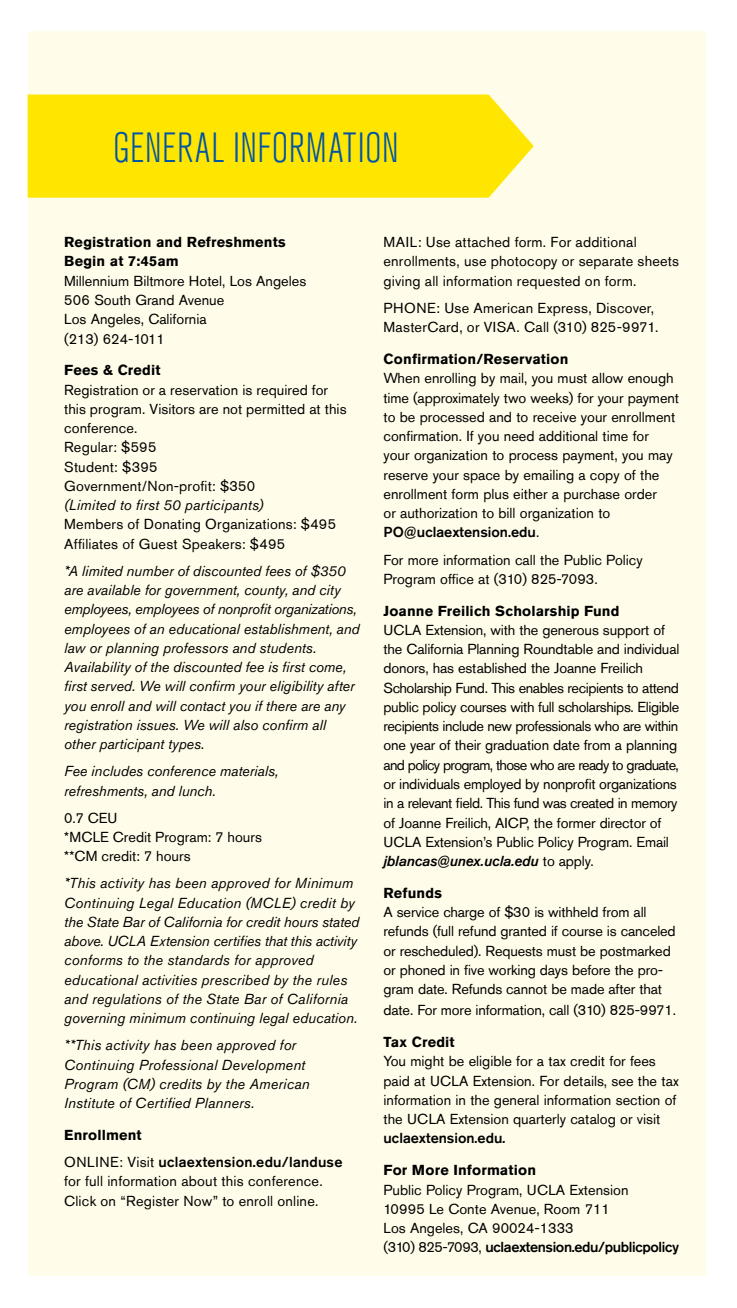
<style>
.page{position:relative;width:737px;height:1308px;background:#fff}
.page>*{position:absolute;margin:0;border:0;box-sizing:border-box;transform-origin:0 0}
.t1{font:300 condensed 42px "Akzidenz Grotesk Std";letter-spacing:.015em;color:#0054a6}
.gen_info_text{font:14.35px/19.2px "Akzidenz Grotesk Std";letter-spacing:-.01em;color:#000}
.NEW__sched_main{font:italic 14.35px/19.2px "Akzidenz Grotesk Std";color:#000}
.NEW__sched_main-2{font:14.35px/19.2px "Akzidenz Grotesk Std";letter-spacing:.015em;color:#000}
.NEW__sched_main_head{font:700 14.35px/19.2px "Akzidenz Grotesk Std";letter-spacing:.01em;color:#000}
.gen_info_text_4bfr{font:14.35px/19.2px "Akzidenz Grotesk Std";color:#000}
.gen_info_text-2{font:500 14.35px "Akzidenz Grotesk Std";letter-spacing:-.025em;color:#000}
.s1{font-style:normal}
.s2{font-weight:500}
.s3{font-weight:500;font-style:italic}
.s4{font-weight:400}
</style>
<div class="page">
<div style="left:28px;top:32px;width:677px;height:1244px;background:#fffde9"></div>
<div style="left:28px;top:94px;width:505px;height:104px;background:#ffe600"></div>
<p class="t1" style="left:113px;top:125px;width:287px">GENERAL INFORMATION</p>
<p class="NEW__sched_main_head" style="left:64px;top:232px;width:223px">Registration and Refreshments<br>Begin at 7:45am</p>
<p class="gen_info_text" style="left:64px;top:271px;width:243px">Millennium Biltmore Hotel, Los Angeles<br>506 South Grand Avenue<br>Los Angeles, California<br>(213) 624-1011</p>
<p class="NEW__sched_main_head" style="left:64px;top:361px;width:98px">Fees &amp; Credit</p>
<p class="NEW__sched_main-2" style="left:64px;top:380px;width:284px">Registration or a reservation is required for this program. Visitors are not permitted at this conference.</p>
<p class="NEW__sched_main-2" style="left:64px;top:437px;width:94px">Regular: $595</p>
<p class="NEW__sched_main-2" style="left:64px;top:457px;width:95px">Student: $395</p>
<p class="NEW__sched_main" style="left:64px;top:476px;width:200px"><span class="s1">Government/Non-profit: $350 </span>(Limited to first 50 participants)</p>
<p class="NEW__sched_main-2" style="left:64px;top:514px;width:273px">Members of Donating Organizations: $495</p>
<p class="NEW__sched_main-2" style="left:64px;top:534px;width:222px">Affiliates of Guest Speakers: $495</p>
<p class="NEW__sched_main" style="left:64px;top:561px;width:297px">*A limited number of discounted fees of $350 are available for government, county, and city employees, employees of nonprofit organizations, employees of an educational establishment, and law or planning professors and students.<br>Availability of the discounted fee is first come, first served. We will confirm your eligibility after you enroll and will contact you if there are any registration issues. We will also confirm all other participant types.</p>
<p class="NEW__sched_main" style="left:64px;top:761px;width:216px">Fee includes conference materials, refreshments, and lunch.</p>
<p class="NEW__sched_main-2" style="left:64px;top:808px;width:199px">0.7 CEU<br>*MCLE Credit Program: 7 hours **CM credit: 7 hours</p>
<p class="NEW__sched_main" style="left:64px;top:873px;width:296px">*This activity has been approved for Minimum Continuing Legal Education (MCLE) credit by the State Bar of California for credit hours stated above. UCLA Extension certifies that this activity conforms to the standards for approved educational activities prescribed by the rules and regulations of the State Bar of California governing minimum continuing legal education.</p>
<p class="NEW__sched_main" style="left:64px;top:1035px;width:247px">**This activity has been approved for Continuing Professional Development Program (CM) credits by the American Institute of Certified Planners.</p>
<p class="NEW__sched_main_head" style="left:64px;top:1125px;width:79px">Enrollment</p>
<p class="NEW__sched_main-2" style="left:64px;top:1152px;width:280px">ONLINE: Visit <span class="s2">uclaextension.edu/landuse </span>for full information about this conference.<br>Click on “Register Now” to enroll online.</p>
<p class="NEW__sched_main-2" style="left:383px;top:232px;width:297px">MAIL: Use attached form. For additional enrollments, use photocopy or separate sheets giving all information requested on form.</p>
<p class="NEW__sched_main-2" style="left:383px;top:298px;width:276px">PHONE: Use American Express, Discover,<br>MasterCard, or VISA. Call (310) 825-9971.</p>
<p class="NEW__sched_main_head" style="left:383px;top:349px;width:186px">Confirmation/Reservation</p>
<p class="gen_info_text" style="left:383px;top:368px;width:297px">When enrolling by mail, you must allow enough time (approximately two weeks) for your payment to be processed and to receive your enrollment confirmation. If you need additional time for<br>your organization to process payment, you may reserve your space by emailing a copy of the enrollment form plus either a purchase order<br>or authorization to bill organization to <span class="s2">PO@uclaextension.edu</span>.</p>
<p class="gen_info_text_4bfr" style="left:383px;top:549px;width:260px">For more information call the Public Policy<br>Program office at (310) 825-7093.</p>
<p class="NEW__sched_main_head" style="left:383px;top:601px;width:237px">Joanne Freilich Scholarship Fund</p>
<p class="gen_info_text" style="left:383px;top:620px;width:297px">UCLA Extension, with the generous support of the California Planning Roundtable and individual donors, has established the Joanne Freilich Scholarship Fund. This enables recipients to attend public policy courses with full scholarships. Eligible recipients include new professionals who are within one year of their graduation date from a planning and policy program, those who are ready to graduate, or individuals employed by nonprofit organizations in a relevant field. This fund was created in memory of Joanne Freilich, AICP, the former director of UCLA Extension’s Public Policy Program. Email <span class="s3">jblancas@unex.ucla.edu</span> to apply.</p>
<p class="NEW__sched_main_head" style="left:383px;top:883px;width:60px">Refunds</p>
<p class="gen_info_text" style="left:383px;top:902px;width:293px">A service charge of $30 is withheld from all refunds (full refund granted if course is canceled or rescheduled). Requests must be postmarked or phoned in five working days before the pro&shy;gram date. Refunds cannot be made after that</p>
<p class="gen_info_text" style="left:383px;top:1000px;width:294px">date. For more information, call (310) 825-9971.</p>
<p class="NEW__sched_main_head" style="left:383px;top:1032px;width:73px">Tax Credit</p>
<p class="gen_info_text" style="left:383px;top:1051px;width:297px">You might be eligible for a tax credit for fees paid at UCLA Extension. For details, see the tax information in the general information section of the UCLA Extension quarterly catalog or visit <span class="s2">uclaextension.edu</span><span class="s3">.</span></p>
<p class="NEW__sched_main_head" style="left:383px;top:1160px;width:154px">For More Information</p>
<p class="gen_info_text" style="left:383px;top:1179px;width:246px">Public Policy Program, UCLA Extension</p>
<p class="gen_info_text" style="left:383px;top:1198px;width:228px">10995 Le Conte Avenue, Room 711</p>
<p class="gen_info_text" style="left:383px;top:1218px;width:191px">Los Angeles, CA 90024-1333</p>
<p class="gen_info_text-2" style="left:383px;top:1238px;width:297px"><span class="s4">(310) 825-7093,</span> uclaextension.edu/publicpolicy</p>
</div>
